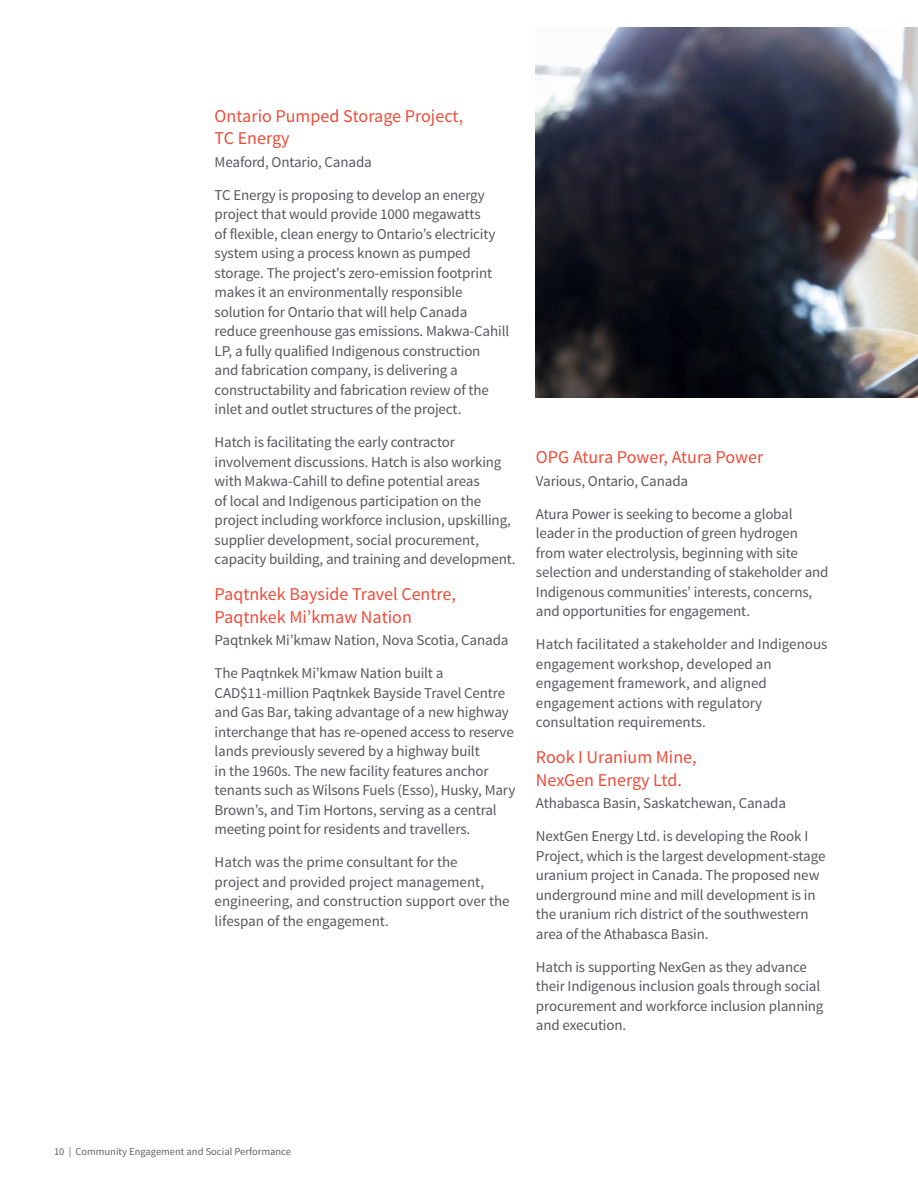
<style>
.page{position:relative;width:918px;height:1188px;background:#fff}
.page>*{position:absolute;margin:0;border:0;box-sizing:border-box;transform-origin:0 0}
.t1{font:18px/22.5px "Source Sans Pro";color:#ed4b38}
.t2{font:15px/19.5px "Source Sans Pro";letter-spacing:-.01em;color:#57585a}
.t3{font:10.5px "Source Sans Pro";color:#636366}
</style>
<div class="page">
<img style="left:536px;top:27px;width:382px;height:370px">
<p class="t1" style="left:215px;top:105px;width:250px">Ontario Pumped Storage Project,<br>TC Energy</p>
<p class="t2" style="left:215px;top:152px;width:159px">Meaford, Ontario, Canada</p>
<p class="t2" style="left:215px;top:185px;width:296px">TC Energy is proposing to develop an energy project that would provide 1000 megawatts<br>of flexible, clean energy to Ontario’s electricity system using a process known as pumped storage. The project's zero-emission footprint makes it an environmentally responsible solution for Ontario that will help Canada reduce greenhouse gas emissions. Makwa-Cahill LP, a fully qualified Indigenous construction<br>and fabrication company, is delivering a constructability and fabrication review of the inlet and outlet structures of the project.</p>
<p class="t2" style="left:215px;top:433px;width:303px">Hatch is facilitating the early contractor involvement discussions. Hatch is also working with Makwa-Cahill to define potential areas<br>of local and Indigenous participation on the project including workforce inclusion, upskilling, supplier development, social procurement, capacity building, and training and development.</p>
<p class="t1" style="left:215px;top:583px;width:243px">Paqtnkek Bayside Travel Centre,<br>Paqtnkek Mi’kmaw Nation</p>
<p class="t2" style="left:215px;top:631px;width:295px">Paqtnkek Mi’kmaw Nation, Nova Scotia, Canada</p>
<p class="t2" style="left:215px;top:664px;width:302px">The Paqtnkek Mi’kmaw Nation built a CAD$11-million Paqtnkek Bayside Travel Centre and Gas Bar, taking advantage of a new highway interchange that has re-opened access to reserve lands previously severed by a highway built<br>in the 1960s. The new facility features anchor tenants such as Wilsons Fuels (Esso), Husky, Mary Brown’s, and Tim Hortons, serving as a central meeting point for residents and travellers.</p>
<p class="t2" style="left:215px;top:853px;width:297px">Hatch was the prime consultant for the<br>project and provided project management, engineering, and construction support over the lifespan of the engagement.</p>
<p class="t1" style="left:536px;top:446px;width:229px">OPG Atura Power, Atura Power</p>
<p class="t2" style="left:536px;top:471px;width:154px">Various, Ontario, Canada</p>
<p class="t2" style="left:536px;top:504px;width:294px">Atura Power is seeking to become a global leader in the production of green hydrogen from water electrolysis, beginning with site selection and understanding of stakeholder and Indigenous communities’ interests, concerns, and opportunities for engagement.</p>
<p class="t2" style="left:536px;top:635px;width:293px">Hatch facilitated a stakeholder and Indigenous engagement workshop, developed an engagement framework, and aligned engagement actions with regulatory consultation requirements.</p>
<p class="t1" style="left:536px;top:746px;width:162px">Rook I Uranium Mine,<br>NexGen Energy Ltd.</p>
<p class="t2" style="left:536px;top:794px;width:252px">Athabasca Basin, Saskatchewan, Canada</p>
<p class="t2" style="left:536px;top:827px;width:291px">NextGen Energy Ltd. is developing the Rook I Project, which is the largest development-stage uranium project in Canada. The proposed new underground mine and mill development is in the uranium rich district of the southwestern area of the Athabasca Basin.</p>
<p class="t2" style="left:536px;top:957px;width:289px">Hatch is supporting NexGen as they advance their Indigenous inclusion goals through social procurement and workforce inclusion planning and execution.</p>
<p class="t3" style="left:54px;top:1145px;width:239px">10 | Community Engagement and Social Performance</p>
</div>
